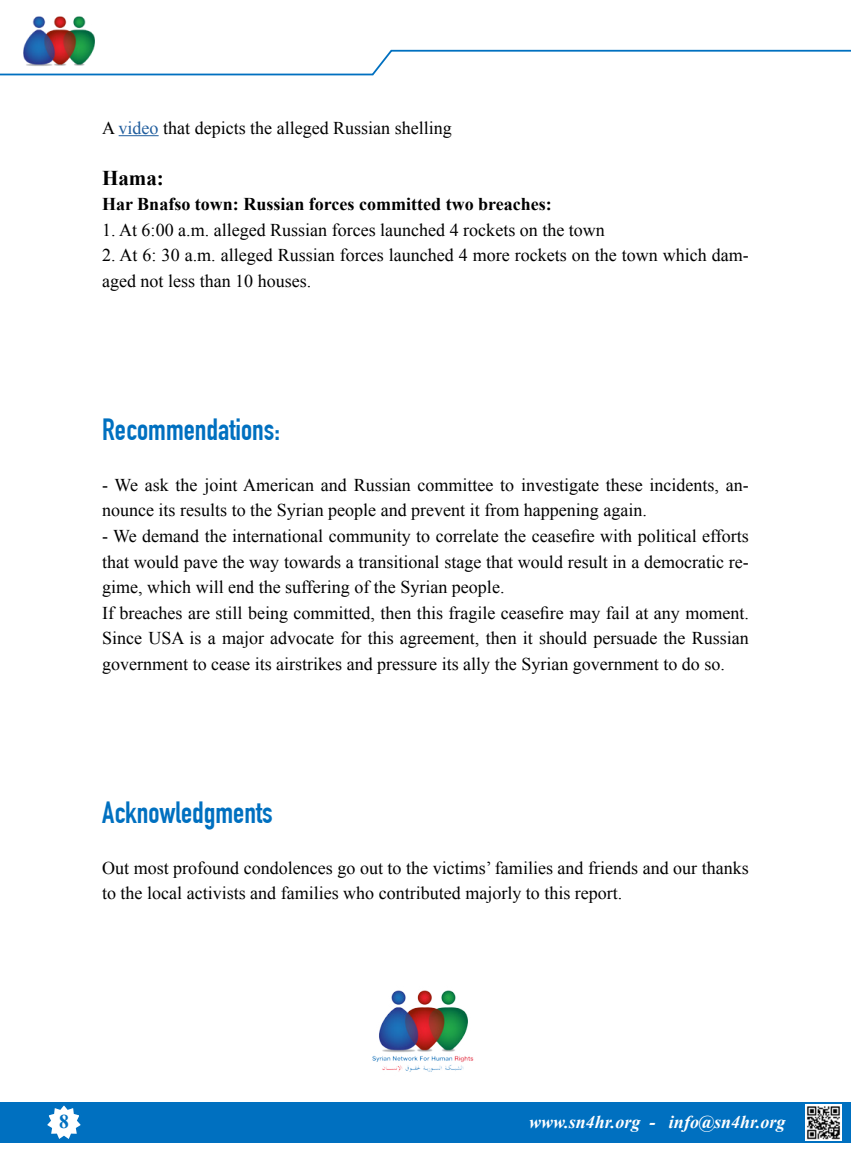
<style>
.page{position:relative;width:851px;height:1170px;background:#fff}
.page>*{position:absolute;margin:0;border:0;box-sizing:border-box;transform-origin:0 0}
.t1{font:700 30px "DIN Condensed";color:#0070c0}
.t2{font:700 21px "Times New Roman";color:#000}
.t3{font:700 19.5px "Times New Roman";color:#0070c0}
.t4{font:18px/25.5px "Times New Roman";color:#000;text-align:justify}
.t5{font:700 18px "Times New Roman";color:#000}
.t6{font:italic 700 18px "Times New Roman";color:#fff}
.s1{color:#215e9e}
</style>
<div class="page">
<img style="left:23px;top:16px;width:72px;height:33px">
<div style="left:0;top:1101px;width:850px;height:41px;background:#0070c0"></div>
<svg style="left:44px;top:1101px;width:40px;height:38px"></svg>
<svg style="left:0;top:49px;width:850px;height:27px"></svg>
<img style="left:805px;top:1104px;width:36px;height:36px">
<hr style="left:119px;top:135px;width:40px;height:1px;background:#215e9e">
<img style="left:372px;top:990px;width:102px;height:82px">
<p class="t4" style="left:102px;top:115px;width:351px">A <span class="s1">video</span> that depicts the alleged Russian shelling</p>
<p class="t2" style="left:102px;top:163px;width:63px">Hama:</p>
<p class="t5" style="left:102px;top:192px;width:451px">Har Bnafso town: Russian forces committed two breaches:</p>
<p class="t4" style="left:102px;top:217px;width:504px">1. At 6:00 m. a . alleged Russian forces launched 4 rockets on the town</p>
<p class="t4" style="left:102px;top:268px;width:210px">aged not less than 10 houses.</p>
<p class="t4" style="left:102px;top:242px;width:648px">2. At 6: 30 m. a . alleged Russian forces launched 4 more rockets on the town which dam-</p>
<h1 class="t1" style="left:102px;top:412px;width:179px">Recommendations:</h1>
<p class="t4" style="left:102px;top:472px;width:648px">- We ask the joint American and Russian committee to investigate these incidents, an-</p>
<p class="t4" style="left:102px;top:523px;width:648px">- We demand the international community to correlate the ceasefire with political efforts</p>
<p class="t4" style="left:102px;top:574px;width:404px">gime, which will end the suffering of the Syrian people.</p>
<p class="t4" style="left:102px;top:497px;width:546px">nounce its results to the Syrian people and prevent it from happening again.</p>
<p class="t4" style="left:102px;top:548px;width:648px">that would pave the way towards a transitional stage that would result in a democratic re-</p>
<p class="t4" style="left:102px;top:599px;width:648px">If breaches are still being committed, then this fragile ceasefire may fail at any moment.<br>Since USA is a major advocate for this agreement, then it should persuade the Russian government to cease its airstrikes and pressure its ally the Syrian government to do so.</p>
<h1 class="t1" style="left:102px;top:794px;width:172px">Acknowledgments</h1>
<p class="t4" style="left:102px;top:854px;width:648px">Out most profound condolences go out to the victims’ families and friends and our thanks to the local activists and families who contributed majorly to this report.</p>
<p class="t3" style="left:59px;top:1107px;width:11px">8</p>
<p class="t6" style="left:529px;top:1108px;width:113px">www.sn4hr.org</p>
<p class="t6" style="left:649px;top:1108px;width:7px">-</p>
<p class="t6" style="left:669px;top:1108px;width:118px">info@sn4hr.org</p>
</div>
